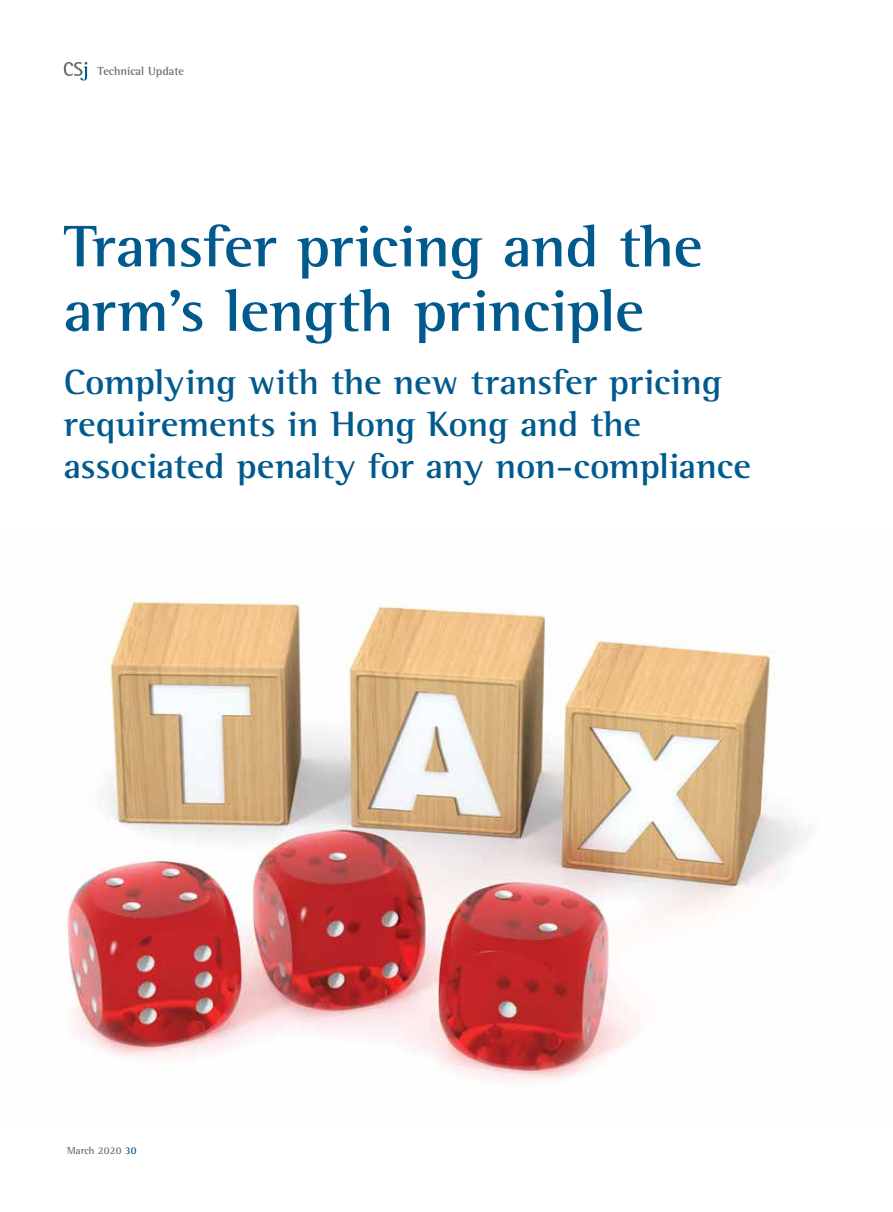
<style>
.page{position:relative;width:893px;height:1212px;background:#fff}
.page>*{position:absolute;margin:0;border:0;box-sizing:border-box;transform-origin:0 0}
.t1{font:700 60px/64.5px "Rotis Semi Serif";letter-spacing:-.015em;color:#005a8d;scale:1.05 1}
.t2{font:700 36px/42px "Rotis Semi Serif";letter-spacing:-.01em;color:#005a8d;scale:1.05 1}
.t3{font:700 12px "Rotis Semi Serif";color:#6d6e71}
.t4{font:700 10.5px "Rotis Semi Serif";color:#6d6e71}
.s1{color:#005a8d}
</style>
<div class="page">
<svg style="left:64px;top:62px;width:23px;height:18px"></svg>
<img style="left:67px;top:598px;width:739px;height:485px">
<p class="t3" style="left:97px;top:64px;width:88px">Technical Update</p>
<h1 class="t1" style="left:64px;top:213px;width:610px">Transfer pricing and the arm’s length principle</h1>
<p class="t2" style="left:64px;top:361px;width:656px">Complying with the new transfer pricing requirements in Hong Kong and the associated penalty for any non-compliance</p>
<p class="t4" style="left:67px;top:1144px;width:71px">March 2020 <span class="s1">30</span></p>
</div>
